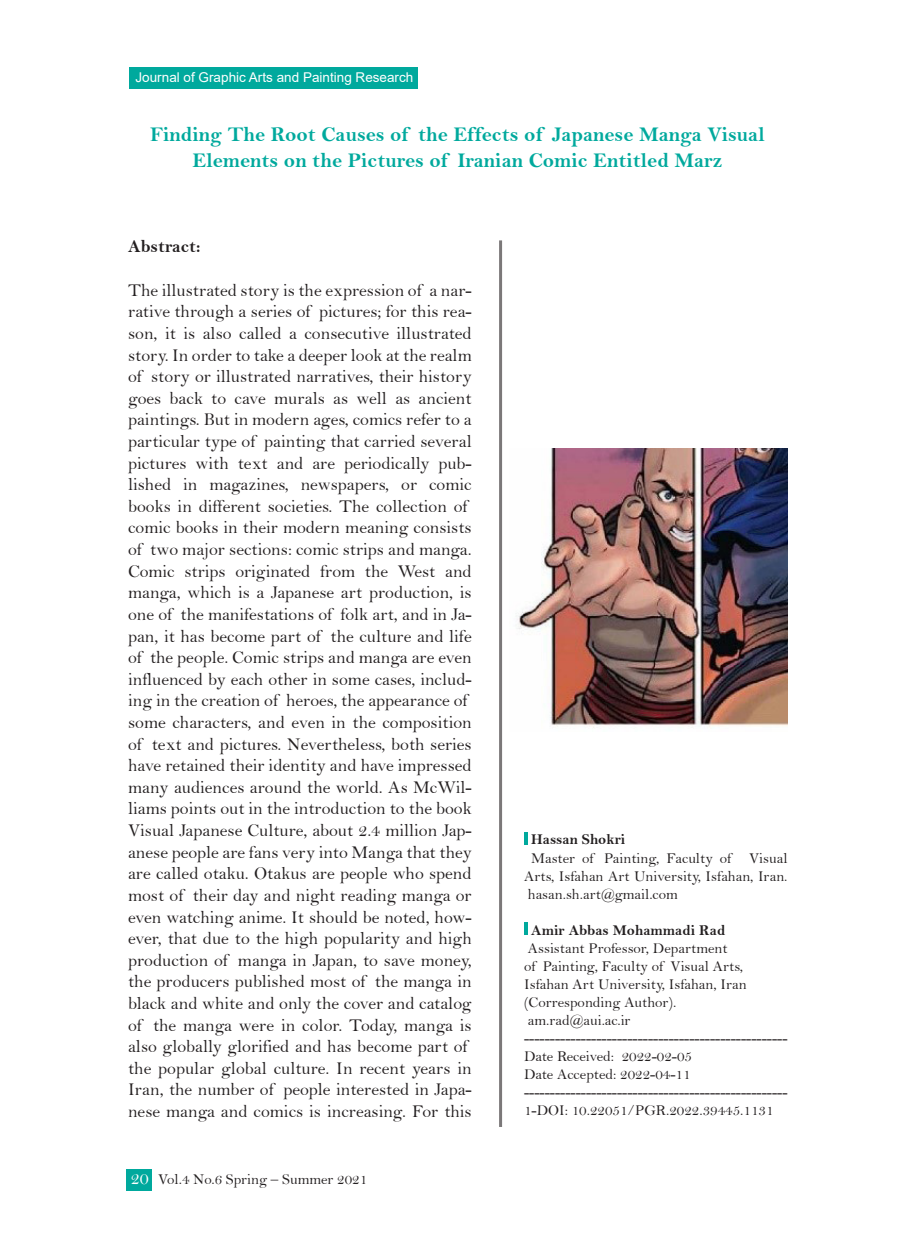
<style>
.page{position:relative;width:915px;height:1234px;background:#fff}
.page>*{position:absolute;margin:0;border:0;box-sizing:border-box;transform-origin:0 0}
.t1{font:21px "Bell MT Bold";color:#00a99d}
.t2{font:18px/21.6px "Bell";color:#231f20;text-align:right}
.t3{font:18px "Bell MT Bold";color:#231f20}
.t4{font:18px "Bell";color:#fff}
.t5{font:15px/18px "Bell";color:#231f20}
.t6{font:15px "Bell MT Bold";color:#231f20}
.t7{font:13.5px "Arial";color:#fff}
.t8{font:1.5px "Bell";color:#231f20}
</style>
<div class="page">
<div style="left:126px;top:1168px;width:25px;height:21px;background:#00a99d"></div>
<svg style="left:524px;top:832px;width:3px;height:12px"></svg>
<svg style="left:524px;top:922px;width:3px;height:12px"></svg>
<hr style="left:499px;top:240px;width:3px;height:886px;background:#231f20">
<div style="left:129px;top:67px;width:288px;height:21px;background:#00a99d"></div>
<img style="left:516px;top:449px;width:271px;height:279px">
<p class="t7" style="left:135px;top:68px;width:279px">Journal of Graphic Arts and Painting Research</p>
<p class="t1" style="left:150px;top:122px;width:260px">Finding The Root Causes of</p>
<p class="t1" style="left:418px;top:122px;width:126px">the Effects of</p>
<p class="t1" style="left:552px;top:122px;width:214px">Japanese Manga Visual</p>
<p class="t1" style="left:192px;top:147px;width:257px">Elements on the Pictures of</p>
<p class="t1" style="left:457px;top:147px;width:266px">Iranian Comic Entitled Marz</p>
<p class="t3" style="left:128px;top:236px;width:74px">Abstract:</p>
<p class="t2" style="left:128px;top:279px;width:345px">The illustrated story is the expression of a nar-</p>
<p class="t2" style="left:128px;top:300px;width:184px">rative through a series of</p>
<p class="t2" style="left:319px;top:300px;width:154px">pictures; for this rea-</p>
<p class="t2" style="left:128px;top:322px;width:345px">son, it is also called a consecutive illustrated</p>
<p class="t2" style="left:128px;top:344px;width:345px">story In. order to take a deeper look at the realm story or illustrated narratives, their history</p>
<p class="t2" style="left:128px;top:365px;width:15px">of</p>
<p class="t2" style="left:274px;top:387px;width:52px">murals</p>
<p class="t2" style="left:356px;top:387px;width:32px">well</p>
<p class="t2" style="left:169px;top:387px;width:35px">back</p>
<p class="t2" style="left:418px;top:387px;width:55px">ancient</p>
<p class="t2" style="left:211px;top:387px;width:17px">to</p>
<p class="t2" style="left:128px;top:387px;width:35px">goes</p>
<p class="t2" style="left:128px;top:408px;width:345px">paintings. But in modern ages, comics refer to a</p>
<p class="t2" style="left:264px;top:430px;width:209px">painting that carried several</p>
<p class="t2" style="left:333px;top:387px;width:17px">as</p>
<p class="t2" style="left:395px;top:387px;width:17px">as</p>
<p class="t2" style="left:234px;top:387px;width:33px">cave</p>
<p class="t2" style="left:128px;top:430px;width:129px">particular type of</p>
<p class="t2" style="left:128px;top:452px;width:60px">pictures</p>
<p class="t2" style="left:195px;top:452px;width:35px">with</p>
<p class="t2" style="left:238px;top:452px;width:32px">text</p>
<p class="t2" style="left:277px;top:452px;width:28px">and</p>
<p class="t2" style="left:312px;top:452px;width:24px">are</p>
<p class="t2" style="left:344px;top:452px;width:87px">periodically</p>
<p class="t2" style="left:438px;top:452px;width:35px">pub-</p>
<p class="t2" style="left:128px;top:473px;width:45px">lished</p>
<p class="t2" style="left:183px;top:473px;width:16px">in</p>
<p class="t2" style="left:209px;top:473px;width:81px">magazines,</p>
<p class="t2" style="left:300px;top:473px;width:90px">newspapers,</p>
<p class="t2" style="left:401px;top:473px;width:17px">or</p>
<p class="t2" style="left:429px;top:473px;width:44px">comic</p>
<p class="t8" style="left:376px;top:510px;width:72px">collection</p>
<p class="t8" style="left:199px;top:510px;width:64px">different</p>
<p class="t8" style="left:339px;top:510px;width:32px">The</p>
<p class="t8" style="left:453px;top:510px;width:17px">of</p>
<p class="t8" style="left:128px;top:510px;width:44px">books</p>
<p class="t2" style="left:128px;top:516px;width:345px">comic books in their modern meaning consists two major sections: comic strips and manga.</p>
<p class="t8" style="left:178px;top:510px;width:16px">in</p>
<p class="t8" style="left:268px;top:510px;width:63px">societies</p>
<p class="t8" style="left:328px;top:510px;width:5px">.</p>
<p class="t2" style="left:128px;top:538px;width:15px">of</p>
<p class="t2" style="left:235px;top:560px;width:77px">originated</p>
<p class="t2" style="left:445px;top:560px;width:28px">and</p>
<p class="t2" style="left:365px;top:560px;width:25px">the</p>
<p class="t2" style="left:320px;top:560px;width:37px">from</p>
<p class="t2" style="left:128px;top:560px;width:345px;text-align:left">Comic<br>manga, which is a Japanese art production, is</p>
<p class="t2" style="left:330px;top:624px;width:143px">the culture and life</p>
<p class="t2" style="left:184px;top:560px;width:43px">strips</p>
<p class="t2" style="left:397px;top:560px;width:39px">West</p>
<p class="t2" style="left:340px;top:603px;width:133px">folk art, and in Ja-</p>
<p class="t2" style="left:180px;top:603px;width:153px">the manifestations of</p>
<p class="t2" style="left:128px;top:603px;width:46px">one of</p>
<p class="t2" style="left:128px;top:646px;width:345px">of the people. Comic strips and manga are even</p>
<p class="t8" style="left:453px;top:704px;width:17px">of</p>
<p class="t2" style="left:128px;top:624px;width:194px">pan it, has become part of</p>
<p class="t2" style="left:128px;top:668px;width:345px">influenced by each other in some cases, includ-</p>
<p class="t2" style="left:128px;top:711px;width:345px">some characters, and even in the composition text and pictures. Nevertheless, both series</p>
<p class="t8" style="left:174px;top:704px;width:25px">the</p>
<p class="t8" style="left:286px;top:704px;width:49px">heroes</p>
<p class="t8" style="left:341px;top:704px;width:25px">the</p>
<p class="t8" style="left:264px;top:704px;width:17px">of</p>
<p class="t8" style="left:128px;top:704px;width:25px">ing</p>
<p class="t8" style="left:156px;top:704px;width:16px">in</p>
<p class="t8" style="left:201px;top:704px;width:60px">creation</p>
<p class="t8" style="left:368px;top:704px;width:83px">appearance</p>
<p class="t8" style="left:333px;top:704px;width:5px">,</p>
<p class="t2" style="left:128px;top:732px;width:345px;text-align:left">of<br>have retained their identity and have impressed</p>
<p class="t2" style="left:128px;top:797px;width:345px">liams points out in the introduction to the book</p>
<p class="t2" style="left:128px;top:776px;width:345px">many audiences around the world. As McWil-</p>
<p class="t2" style="left:128px;top:819px;width:345px">Visual Japanese Culture, about 2.4 million Jap-</p>
<p class="t2" style="left:128px;top:862px;width:345px">are called otaku. Otakus are people who spend their day and night reading manga or</p>
<p class="t2" style="left:128px;top:840px;width:345px">anese people are fans very into Manga that they</p>
<p class="t2" style="left:128px;top:884px;width:57px">most of</p>
<p class="t2" style="left:128px;top:927px;width:345px">ever, that due to the high popularity and high</p>
<p class="t2" style="left:128px;top:905px;width:345px">even watching anime. It should be noted, how-</p>
<p class="t2" style="left:238px;top:948px;width:235px">manga in Japan, to save money,</p>
<p class="t2" style="left:128px;top:948px;width:101px">production of</p>
<p class="t2" style="left:128px;top:970px;width:239px">the producers published most of</p>
<p class="t2" style="left:128px;top:992px;width:345px">black and white and only the cover and catalog</p>
<p class="t2" style="left:153px;top:1013px;width:320px">the manga were in color. Today, manga is</p>
<p class="t2" style="left:375px;top:970px;width:98px">the manga in</p>
<p class="t2" style="left:128px;top:1013px;width:15px">of</p>
<p class="t8" style="left:128px;top:1050px;width:30px">also</p>
<p class="t2" style="left:128px;top:1056px;width:345px">the popular global culture. In recent years in</p>
<p class="t2" style="left:128px;top:1100px;width:345px">nese manga and comics is increasing. For this</p>
<p class="t8" style="left:162px;top:1050px;width:61px">globally</p>
<p class="t8" style="left:227px;top:1050px;width:64px">glorified</p>
<p class="t8" style="left:295px;top:1050px;width:28px">and</p>
<p class="t8" style="left:327px;top:1050px;width:26px">has</p>
<p class="t8" style="left:453px;top:1050px;width:17px">of</p>
<p class="t8" style="left:357px;top:1050px;width:56px">become</p>
<p class="t8" style="left:417px;top:1050px;width:32px">part</p>
<p class="t2" style="left:283px;top:1078px;width:190px">people interested in Japa-</p>
<p class="t2" style="left:128px;top:1078px;width:147px">Iran, the number of</p>
<p class="t4" style="left:131px;top:1167px;width:19px">20</p>
<p class="t5" style="left:158px;top:1169px;width:211px">Vol.4 No.6 Spring – Summer 2021</p>
<p class="t6" style="left:531px;top:830px;width:95px">Hassan Shokri</p>
<p class="t5" style="left:666px;top:848px;width:48px">Faculty</p>
<p class="t5" style="left:748px;top:848px;width:40px">Visual</p>
<p class="t5" style="left:582px;top:848px;width:13px">of</p>
<p class="t5" style="left:719px;top:848px;width:13px">of</p>
<p class="t5" style="left:604px;top:848px;width:57px">Painting,</p>
<p class="t5" style="left:524px;top:848px;width:265px;text-indent:7px">Master<br>Arts, Isfahan Art University, Isfahan, Iran. hasan.sh.art@gmail.com</p>
<p class="t6" style="left:531px;top:920px;width:195px">Amir Abbas Mohammadi Rad</p>
<p class="t5" style="left:527px;top:938px;width:201px">Assistant Professor, Department</p>
<p class="t5" style="left:670px;top:956px;width:74px">Visual Arts,</p>
<p class="t5" style="left:542px;top:956px;width:122px">Painting, Faculty of</p>
<p class="t5" style="left:524px;top:956px;width:265px">of<br>Isfahan Art University, Isfahan, Iran (Corresponding Author .(<br>am.rad@aui.ac i r. ---------------------------------------------------</p>
<p class="t5" style="left:621px;top:1046px;width:72px">2022-02-05</p>
<p class="t5" style="left:524px;top:1046px;width:265px">Date Received:<br>Date Accepted: 2022-04-11 --------------------------------------------------- 1-DOI: 10.22051/PGR.2022.39445.1131</p>
</div>
